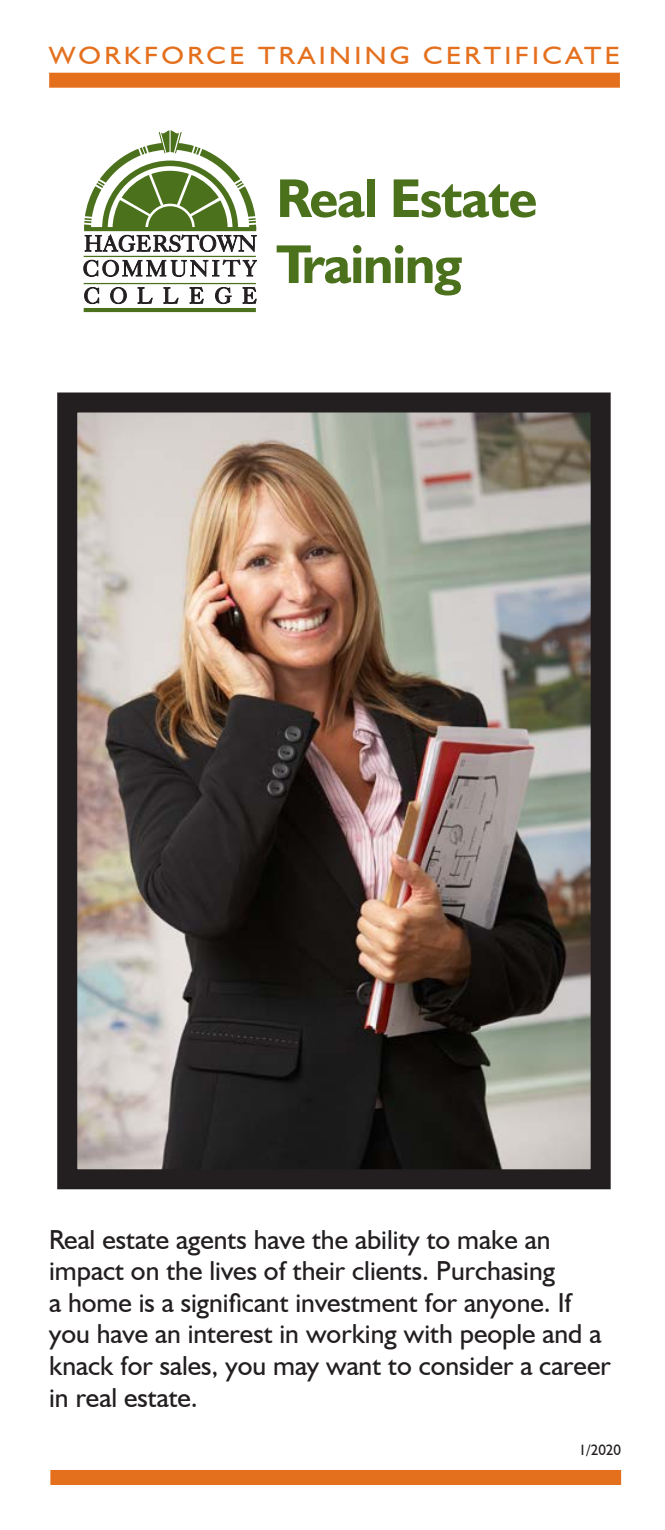
<style>
.page{position:relative;width:665px;height:1530px;background:#fff}
.page>*{position:absolute;margin:0;border:0;box-sizing:border-box;transform-origin:0 0}
.t1{font:700 55px/66px "Humanist 521 BT";letter-spacing:-.02em;color:#4b711c}
.t2{font:27.5px/31.5px "Humanist 521 BT";color:#231f20}
.t3{font:25px "Humanist 521 BT";letter-spacing:.12em;color:#e4701e;scale:1.12 1}
.t4{font:15px "Humanist 521 BT";color:#231f20}
</style>
<div class="page">
<div style="left:50px;top:1470px;width:570px;height:15px;background:#e4701e"></div>
<hr style="left:84px;top:227px;width:172px;height:4px;background:#4b711c">
<svg style="left:84px;top:130px;width:172px;height:99px"></svg>
<hr style="left:84px;top:256px;width:172px;height:1px;background:#4b711c">
<hr style="left:84px;top:283px;width:172px;height:1px;background:#4b711c">
<hr style="left:84px;top:308px;width:172px;height:4px;background:#4b711c">
<svg style="left:84px;top:260px;width:172px;height:17px"></svg>
<svg style="left:84px;top:287px;width:172px;height:17px"></svg>
<svg style="left:85px;top:235px;width:171px;height:17px"></svg>
<img style="left:78px;top:413px;width:511px;height:755px">
<div style="left:57px;top:392px;width:553px;height:797px;border:20px solid #231f20"></div>
<div style="left:49px;top:73px;width:570px;height:15px;background:#e4701e"></div>
<p class="t3" style="left:49px;top:40px;width:511px">WORKFORCE TRAINING CERTIFICATE</p>
<p class="t1" style="left:276px;top:164px;width:262px">Real Estate<br>Training</p>
<p class="t2" style="left:49px;top:1223px;width:562px">Real estate agents have the ability to make an impact on the lives of their clients. Purchasing<br>a home is a significant investment for anyone. If you have an interest in working with people and a knack for sales, you may want to consider a career in real estate.</p>
<p class="t4" style="left:578px;top:1441px;width:44px">1/2020</p>
</div>
